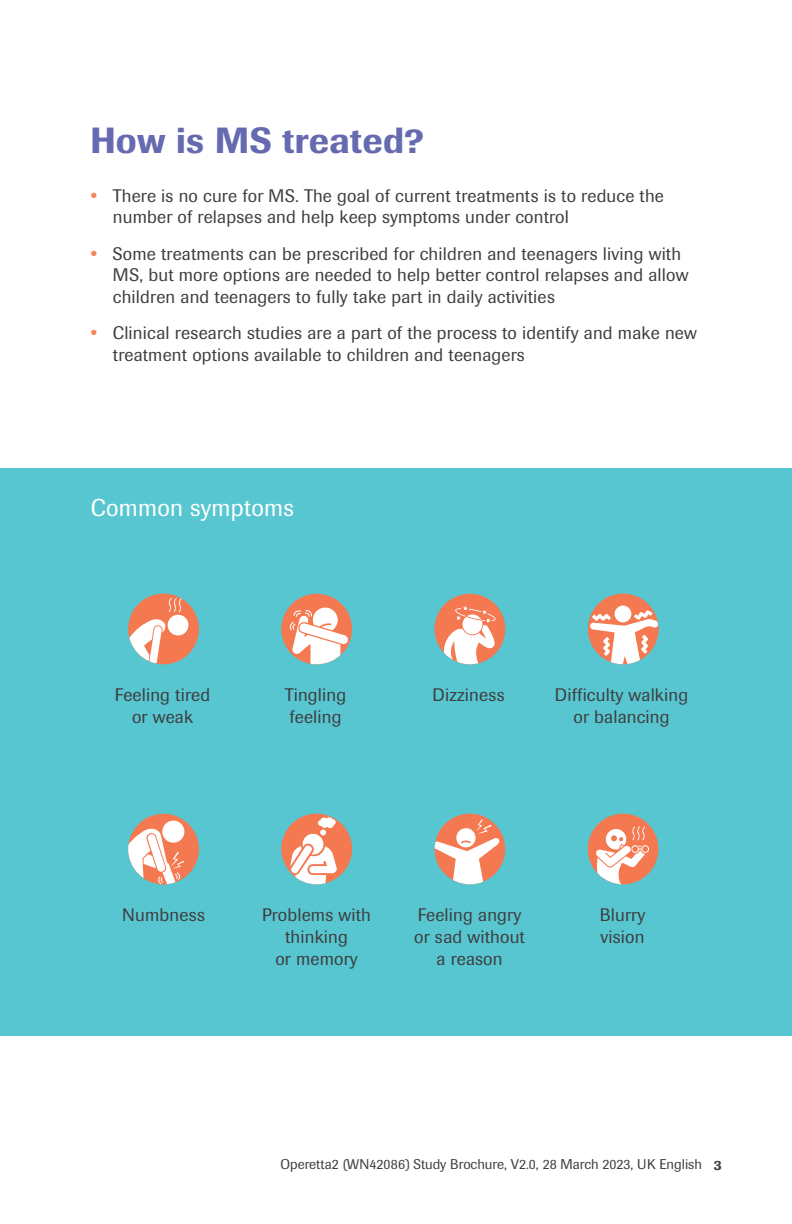
<style>
.page{position:relative;width:792px;height:1224px;background:#fff}
.page>*{position:absolute;margin:0;border:0;box-sizing:border-box;transform-origin:0 0}
.t1{font:500 36px "Imago";letter-spacing:.01em;color:#666bb1}
.t2{font:24px "Imago";letter-spacing:.01em;color:#fff}
.t3{font:18px/21.6px "Imago";letter-spacing:.01em;color:#3e3e3f}
.t4{font:14px "Imago";color:#3e3e3f}
.s1{font-weight:500}
</style>
<div class="page">
<div style="left:0;top:468px;width:792px;height:567px;background:#57c6d1"></div>
<svg style="left:128px;top:815px;width:71px;height:69px"></svg>
<svg style="left:281px;top:595px;width:71px;height:69px"></svg>
<svg style="left:435px;top:594px;width:70px;height:70px"></svg>
<svg style="left:588px;top:594px;width:70px;height:70px"></svg>
<svg style="left:128px;top:594px;width:71px;height:70px"></svg>
<svg style="left:281px;top:814px;width:71px;height:70px"></svg>
<svg style="left:435px;top:814px;width:69px;height:70px"></svg>
<svg style="left:588px;top:814px;width:70px;height:70px"></svg>
<h1 class="t1" style="left:90px;top:117px;width:336px">How is MS treated?</h1>
<p class="t3" style="left:113px;top:185px;width:553px">There is no cure for MS. The goal of current treatments is to reduce the number of relapses and help keep symptoms under control</p>
<p class="t3" style="left:113px;top:243px;width:577px">Some treatments can be prescribed for children and teenagers living with<br>MS, but more options are needed to help better control relapses and allow children and teenagers to fully take part in daily activities</p>
<p class="t3" style="left:113px;top:322px;width:585px">Clinical research studies are a part of the process to identify and make new treatment options available to children and teenagers</p>
<h2 class="t2" style="left:91px;top:494px;width:204px">Common symptoms</h2>
<p class="t3" style="left:115px;top:684px;width:97px;text-align:center">Feeling tired or weak</p>
<p class="t3" style="left:285px;top:684px;width:63px">Tingling feeling</p>
<p class="t3" style="left:433px;top:684px;width:73px">Dizziness</p>
<p class="t3" style="left:555px;top:684px;width:135px;text-align:center">Difficulty walking or balancing</p>
<p class="t3" style="left:122px;top:904px;width:84px">Numbness</p>
<p class="t3" style="left:262px;top:904px;width:110px;text-align:center">Problems with thinking<br>or memory</p>
<p class="t3" style="left:414px;top:904px;width:112px;text-align:center">Feeling angry or sad without a reason</p>
<p class="t3" style="left:600px;top:904px;width:47px">Blurry vision</p>
<p class="t4" style="left:280px;top:1156px;width:443px">Operetta2 (WN42086) Study Brochure, V2.0, 28 March 2023, UK English <span class="s1">3</span></p>
</div>
